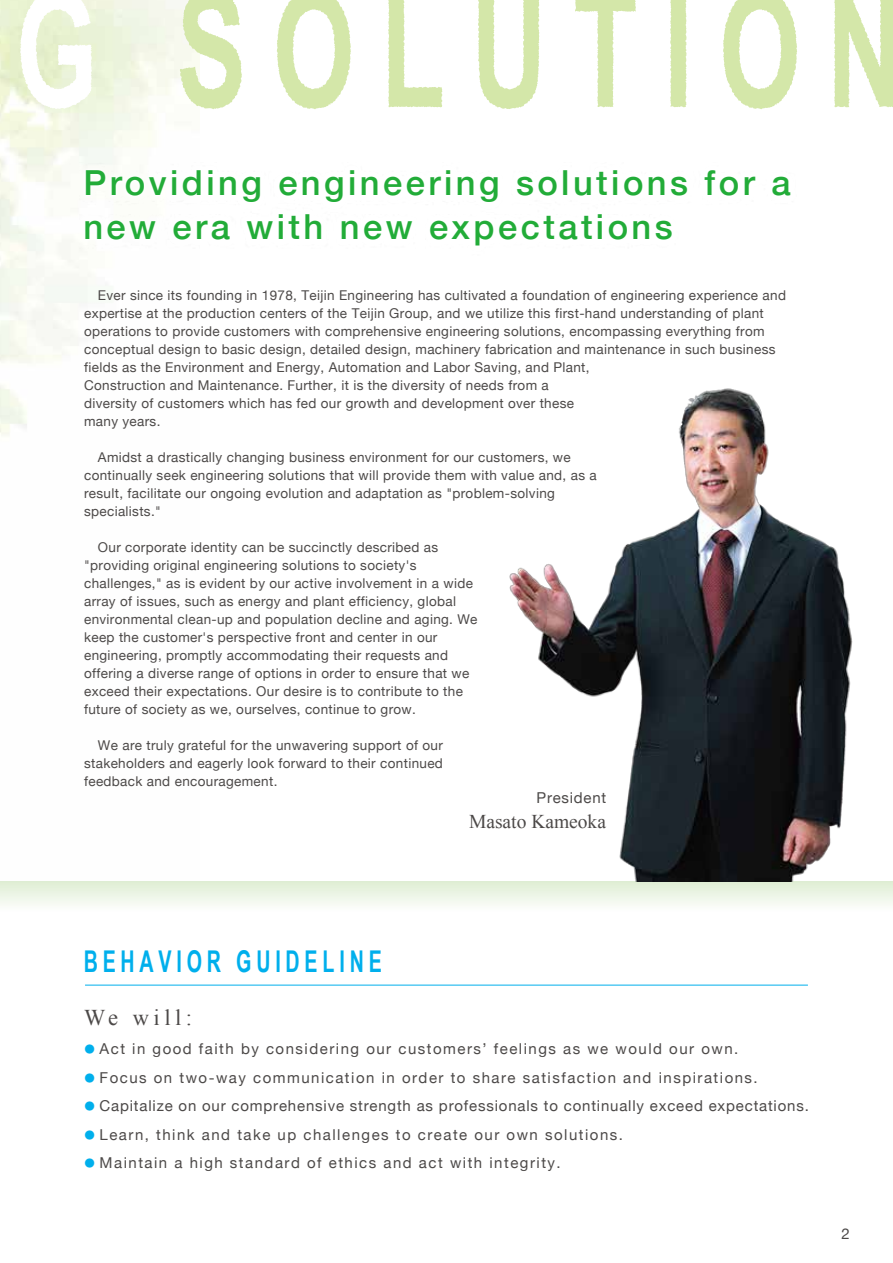
<style>
.page{position:relative;width:893px;height:1263px;background:#fff}
.page>*{position:absolute;margin:0;border:0;box-sizing:border-box;transform-origin:0 0}
.t1{font:500 34.5px/43.5px "Helvetica Neue";letter-spacing:.1em;color:#22ac38}
.t2{font:700 30px "Arial Narrow";letter-spacing:.2em;color:#00afec;scale:.8 1}
.t3{font:22.5px "Times New Roman";letter-spacing:.2em;color:#4c4948}
.t4{font:19.5px "Times New Roman";color:#4c4948}
.t5{font:15px "Helvetica Neue";letter-spacing:.1em;color:#4c4948}
.t6{font:15px "Helvetica Neue";letter-spacing:.055em;color:#4c4948}
.t7{font:15px "Helvetica Neue";letter-spacing:.05em;color:#4c4948}
.t8{font:13.5px/18px "Helvetica Neue";letter-spacing:.025em;color:#4c4948}
.s1{font-family:"Hira Kaku Pro W3";font-size:10.5px;color:#00afec}
</style>
<div class="page">
<svg style="left:0;top:881px;width:893px;height:104px"></svg>
<hr style="left:85px;top:985px;width:723px;height:1px;background:#00afec">
<svg style="left:20px;top:0;width:72px;height:109px"></svg>
<svg style="left:180px;top:0;width:62px;height:109px"></svg>
<svg style="left:277px;top:0;width:74px;height:109px"></svg>
<svg style="left:388px;top:0;width:54px;height:107px"></svg>
<svg style="left:478px;top:0;width:61px;height:109px"></svg>
<svg style="left:575px;top:0;width:61px;height:107px"></svg>
<svg style="left:670px;top:0;width:16px;height:107px"></svg>
<svg style="left:723px;top:0;width:74px;height:109px"></svg>
<svg style="left:834px;top:0;width:59px;height:107px"></svg>
<hr style="left:892px;top:0;width:1px;height:106px;background:#d4e7a9">
<img style="left:478px;top:388px;width:415px;height:494px">
<h1 class="t1" style="left:83px;top:158px;width:709px">Providing engineering solutions for a new era with new expectations</h1>
<p class="t8" style="left:84px;top:287px;width:703px;text-indent:14px">Ever since its founding in 1978, Teijin Engineering has cultivated a foundation of engineering experience and expertise at the production centers of the Teijin Group, and we utilize this first-hand understanding of plant operations to provide customers with comprehensive engineering solutions, encompassing everything from conceptual design to basic design, detailed design, machinery fabrication and maintenance in such business fields as the Environment and Energy, Automation and Labor Saving, and Plant,<br>Construction and Maintenance. Further, it is the diversity of needs from a<br>diversity of customers which has fed our growth and development over these<br>many years.</p>
<p class="t8" style="left:84px;top:449px;width:514px;text-indent:14px">Amidst a drastically changing business environment for our customers, we continually seek engineering solutions that will provide them with value and, as a result, facilitate our ongoing evolution and adaptation as "problem-solving specialists."</p>
<p class="t8" style="left:84px;top:539px;width:395px;text-indent:14px">Our corporate identity can be succinctly described as "providing original engineering solutions to society's challenges," as is evident by our active involvement in a wide array of issues, such as energy and plant efficiency, global environmental clean-up and population decline and aging. We keep the customer's perspective front and center in our engineering, promptly accommodating their requests and offering a diverse range of options in order to ensure that we exceed their expectations. Our desire is to contribute to the future of society as we, ourselves, continue to grow.</p>
<p class="t8" style="left:84px;top:737px;width:360px;text-align:justify;text-indent:14px">We are truly grateful for the unwavering support of our stakeholders and eagerly look forward to their continued feedback and encouragement.</p>
<p class="t7" style="left:537px;top:787px;width:71px">President</p>
<h3 class="t4" style="left:469px;top:808px;width:139px">Masato Kameoka</h3>
<h2 class="t2" style="left:84px;top:939px;width:374px">BEHAVIOR GUIDELINE</h2>
<h3 class="t3" style="left:84px;top:1002px;width:109px">We will:</h3>
<p class="t5" style="left:85px;top:1038px;width:655px"><span class="s1">●</span> Act in good faith by considering our customers’ feelings as we would our own.</p>
<p class="t5" style="left:85px;top:1067px;width:675px"><span class="s1">●</span> Focus on two-way communication in order to share satisfaction and inspirations.</p>
<p class="t6" style="left:85px;top:1095px;width:726px"><span class="s1">●</span> Capitalize on our comprehensive strength as professionals to continually exceed expectations.</p>
<p class="t5" style="left:85px;top:1124px;width:540px"><span class="s1">●</span> Learn, think and take up challenges to create our own solutions.</p>
<p class="t5" style="left:85px;top:1152px;width:478px"><span class="s1">●</span> Maintain a high standard of ethics and act with integrity.</p>
<p class="t5" style="left:841px;top:1222px;width:10px">2</p>
</div>
